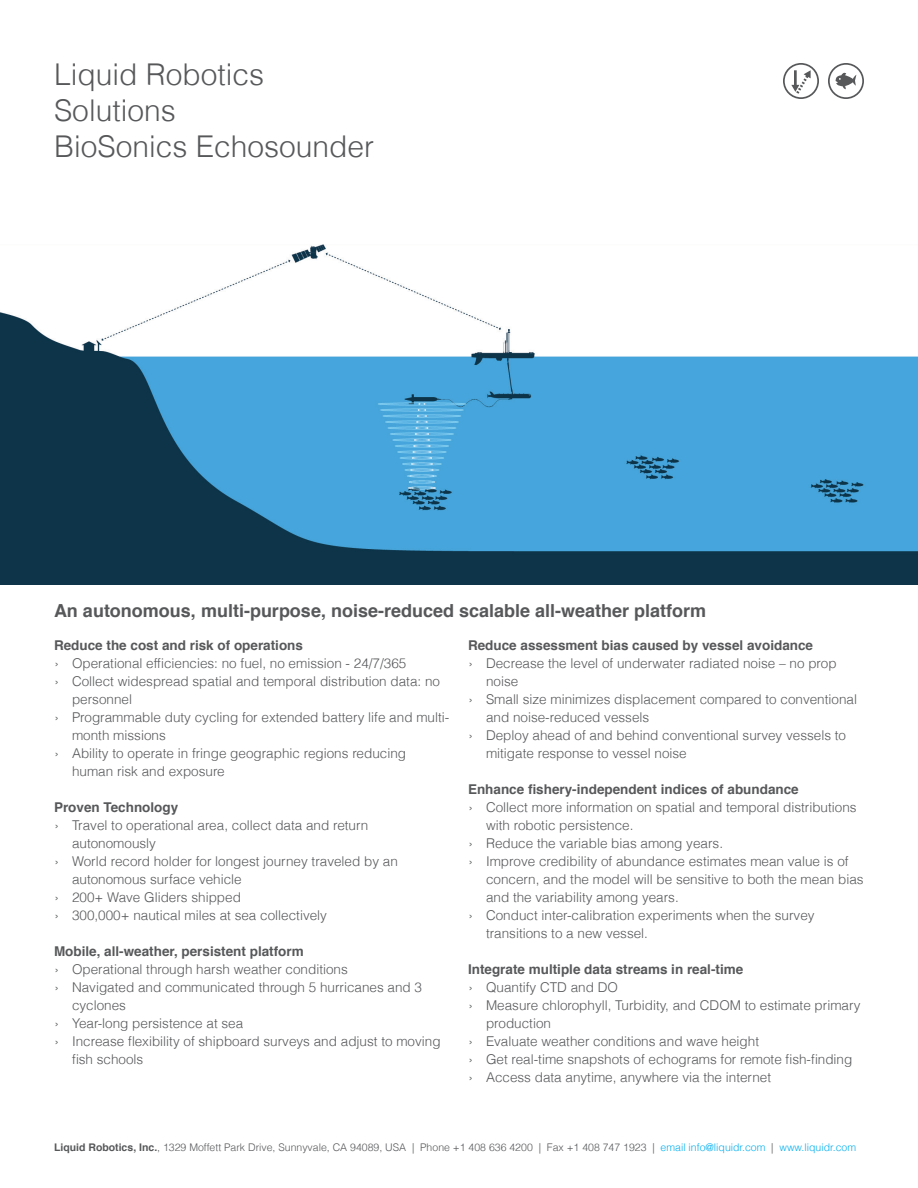
<style>
.page{position:relative;width:918px;height:1188px;background:#fff}
.page>*{position:absolute;margin:0;border:0;box-sizing:border-box;transform-origin:0 0}
.t1{font:300 30px "Helvetica";color:#57585a}
.t2{font:700 18px "Helvetica";color:#57585a}
.t3{font:300 13.5px/18px "Helvetica";color:#57585a}
.t4{font:700 13.5px "Helvetica";color:#57585a}
.t5{font:300 10.5px "Helvetica";color:#57585a}
.s1{font-weight:700}
.s2{color:#00aeef}
</style>
<div class="page">
<svg style="left:783px;top:63px;width:36px;height:36px"></svg>
<svg style="left:828px;top:63px;width:36px;height:36px"></svg>
<img style="left:0;top:244px;width:918px;height:341px">
<p class="t1" style="left:54px;top:50px;width:212px">Liquid Robotics</p>
<p class="t1" style="left:54px;top:86px;width:123px">Solutions</p>
<p class="t1" style="left:54px;top:122px;width:322px">BioSonics Echosounder</p>
<p class="t2" style="left:54px;top:596px;width:654px">An autonomous, multi-purpose, noise-reduced scalable all-weather platform</p>
<p class="t4" style="left:54px;top:634px;width:251px">Reduce the cost and risk of operations</p>
<p class="t3" style="left:54px;top:653px;width:354px">› Operational efficiencies: no fuel, no emission - 24/7/365</p>
<p class="t3" style="left:72px;top:671px;width:370px;text-indent:-18px">› Collect widespread spatial and temporal distribution data: no personnel</p>
<p class="t3" style="left:72px;top:707px;width:379px;text-indent:-18px">› Programmable duty cycling for extended battery life and multi&shy;month missions</p>
<p class="t3" style="left:72px;top:743px;width:336px;text-indent:-18px">› Ability to operate in fringe geographic regions reducing human risk and exposure</p>
<p class="t4" style="left:54px;top:796px;width:126px">Proven Technology</p>
<p class="t3" style="left:72px;top:815px;width:298px;text-indent:-18px">› Travel to operational area, collect data and return autonomously</p>
<p class="t3" style="left:72px;top:851px;width:327px;text-indent:-18px">› World record holder for longest journey traveled by an autonomous surface vehicle</p>
<p class="t3" style="left:54px;top:887px;width:188px">› 200+ Wave Gliders shipped</p>
<p class="t3" style="left:54px;top:905px;width:275px">› 300,000+ nautical miles at sea collectively</p>
<p class="t4" style="left:54px;top:940px;width:251px">Mobile, all-weather, persistent platform</p>
<p class="t3" style="left:54px;top:959px;width:295px">› Operational through harsh weather conditions</p>
<p class="t3" style="left:72px;top:977px;width:352px;text-indent:-18px">› Navigated and communicated through 5 hurricanes and 3 cyclones</p>
<p class="t3" style="left:54px;top:1013px;width:191px">› Year-long persistence at sea</p>
<p class="t3" style="left:72px;top:1031px;width:370px;text-indent:-18px">› Increase flexibility of shipboard surveys and adjust to moving fish schools</p>
<p class="t4" style="left:468px;top:634px;width:347px">Reduce assessment bias caused by vessel avoidance</p>
<p class="t3" style="left:486px;top:653px;width:352px;text-indent:-18px">› Decrease the level of underwater radiated noise – no prop noise</p>
<p class="t3" style="left:486px;top:689px;width:373px;text-indent:-18px">› Small size minimizes displacement compared to conventional and noise-reduced vessels</p>
<p class="t3" style="left:486px;top:725px;width:362px;text-indent:-18px">› Deploy ahead of and behind conventional survey vessels to mitigate response to vessel noise</p>
<p class="t4" style="left:468px;top:778px;width:332px">Enhance fishery-independent indices of abundance</p>
<p class="t3" style="left:486px;top:797px;width:372px;text-indent:-18px">› Collect more information on spatial and temporal distributions with robotic persistence.</p>
<p class="t3" style="left:468px;top:833px;width:257px">› Reduce the variable bias among years.</p>
<p class="t3" style="left:486px;top:851px;width:379px;text-indent:-18px">› Improve credibility of abundance estimates mean value is of concern, and the model will be sensitive to both the mean bias and the variability among years.</p>
<p class="t3" style="left:486px;top:905px;width:330px;text-indent:-18px">› Conduct inter-calibration experiments when the survey transitions to a new vessel.</p>
<p class="t4" style="left:468px;top:958px;width:277px">Integrate multiple data streams in real-time</p>
<p class="t3" style="left:468px;top:977px;width:152px">› Quantify CTD and DO</p>
<p class="t3" style="left:486px;top:995px;width:376px;text-indent:-18px">› Measure chlorophyll, Turbidity, and CDOM to estimate primary production</p>
<p class="t3" style="left:468px;top:1031px;width:293px">› Evaluate weather conditions and wave height</p>
<p class="t3" style="left:468px;top:1049px;width:386px">› Get real-time snapshots of echograms for remote fish-finding</p>
<p class="t3" style="left:468px;top:1067px;width:305px">› Access data anytime, anywhere via the internet</p>
<p class="t5" style="left:54px;top:1139px;width:804px"><span class="s1">Liquid Robotics, Inc.</span>, 1329 Moffett Park Drive, Sunnyvale, CA 94089, USA | Phone +1 408 636 4200 | Fax +1 408 747 1923 | <span class="s2">email info@liquidr.com</span> | <span class="s2">www.liquidr.com</span></p>
</div>
